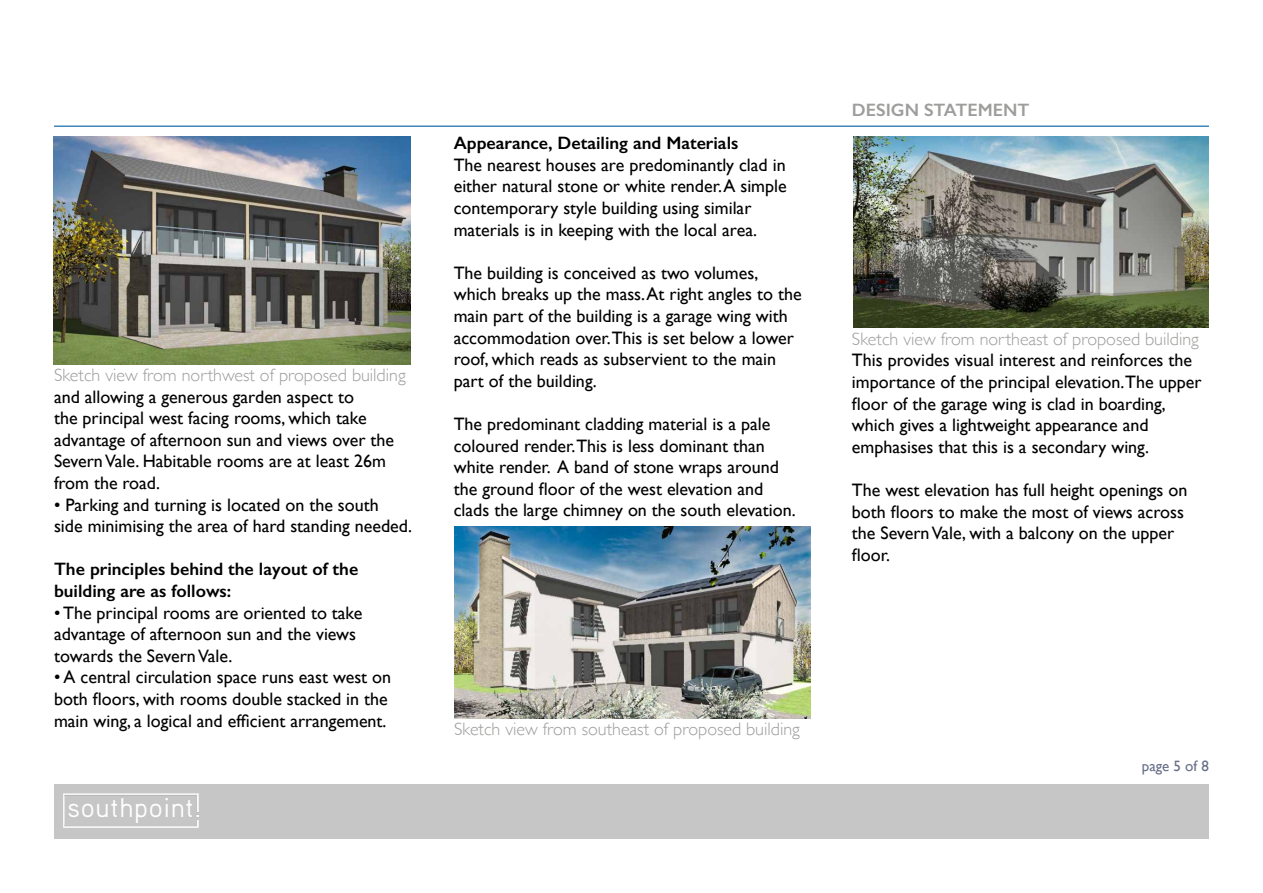
<style>
.page{position:relative;width:1263px;height:893px;background:#fff}
.page>*{position:absolute;margin:0;border:0;box-sizing:border-box;transform-origin:0 0}
.t1{font:27px "Aaux Pro OT";letter-spacing:.025em;color:#fff}
.t2{font:18px/21.6px "Gill Sans";color:#000}
.t3{font:300 18px "Gill Sans";color:#9d9d9c}
.t4{font:600 18px/21.6px "Gill Sans";color:#000}
.t5{font:600 18px "Gill Sans";color:#9d9d9c}
.t6{font:15px "Gill Sans";color:#676f89}
</style>
<div class="page">
<div style="left:54px;top:784px;width:1155px;height:55px;background:#c6c6c6"></div>
<hr style="left:54px;top:126px;width:1155px;height:1px;background:#0061a1">
<img style="left:63px;top:793px;width:136px;height:35px">
<img style="left:454px;top:527px;width:357px;height:191px">
<img style="left:54px;top:136px;width:357px;height:228px">
<img style="left:853px;top:136px;width:355px;height:192px">
<p class="t3" style="left:54px;top:361px;width:353px">Sketch view from northwest of proposed building</p>
<p class="t2" style="left:54px;top:386px;width:342px">and allowing a generous garden aspect to<br>the principal west facing rooms, which take advantage of afternoon sun and views over the Severn Vale. Habitable rooms are at least 26m from the road.</p>
<p class="t2" style="left:54px;top:494px;width:359px">• Parking and turning is located on the south side minimising the area of hard standing needed.</p>
<p class="t4" style="left:54px;top:558px;width:306px">The principles behind the layout of the building are as follows:</p>
<p class="t2" style="left:54px;top:602px;width:310px">• The principal rooms are oriented to take advantage of afternoon sun and the views towards the Severn Vale.</p>
<p class="t2" style="left:54px;top:666px;width:339px">• A central circulation space runs east west on both floors, with rooms double stacked in the main wing, a logical and efficient arrangement.</p>
<h1 class="t1" style="left:67px;top:790px;width:128px">southpoint</h1>
<p class="t4" style="left:454px;top:132px;width:286px">Appearance, Detailing and Materials</p>
<p class="t2" style="left:454px;top:154px;width:334px">The nearest houses are predominantly clad in either natural stone or white render. A simple contemporary style building using similar materials is in keeping with the local area.</p>
<p class="t2" style="left:454px;top:262px;width:349px">The building is conceived as two volumes, which breaks up the mass. At right angles to the main part of the building is a garage wing with accommodation over.This is set below a lower roof, which reads as subservient to the main part of the building.</p>
<p class="t2" style="left:454px;top:413px;width:343px">The predominant cladding material is a pale coloured render.This is less dominant than white render. A band of stone wraps around the ground floor of the west elevation and clads the large chimney on the south elevation.</p>
<p class="t3" style="left:454px;top:715px;width:347px">Sketch view from southeast of proposed building</p>
<p class="t5" style="left:852px;top:99px;width:179px">DESIGN STATEMENT</p>
<p class="t3" style="left:852px;top:325px;width:348px">Sketch view from northeast of proposed building</p>
<p class="t2" style="left:852px;top:349px;width:351px">This provides visual interest and reinforces the importance of the principal elevation.The upper floor of the garage wing is clad in boarding, which gives a lightweight appearance and emphasises that this is a secondary wing.</p>
<p class="t2" style="left:852px;top:479px;width:337px">The west elevation has full height openings on both floors to make the most of views across the Severn Vale, with a balcony on the upper floor.</p>
<p class="t6" style="left:1142px;top:757px;width:69px">page 5 of 8</p>
</div>
